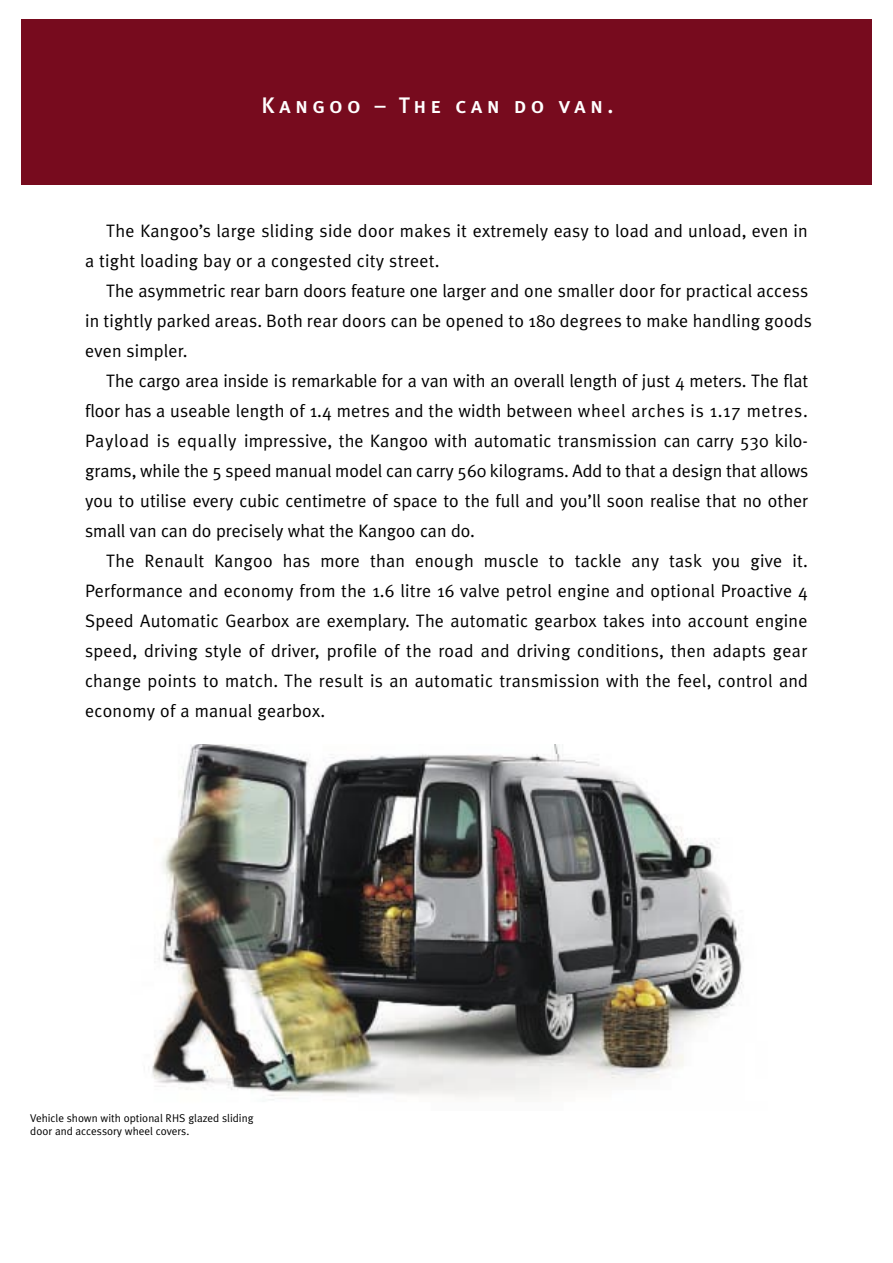
<style>
.page{position:relative;width:893px;height:1263px;background:#fff}
.page>*{position:absolute;margin:0;border:0;box-sizing:border-box;transform-origin:0 0}
.t1{font:22.5px "Meta Plus Medium Caps";letter-spacing:.185em;color:#fff}
.t2{font:18px "Meta Plus Normal";letter-spacing:.01em;color:#000}
.t3{font:11.25px/13.5px "Meta Plus Normal";color:#000}
</style>
<div class="page">
<img style="left:152px;top:745px;width:592px;height:355px">
<div style="left:21px;top:20px;width:851px;height:165px;background:#770b1e"></div>
<p class="t1" style="left:261px;top:92px;width:354px">Kangoo – The can do van.</p>
<p class="t2" style="left:106px;top:220px;width:703px">The Kangoo’s large sliding side door makes it extremely easy to load and unload, even in</p>
<p class="t2" style="left:85px;top:250px;width:356px">a tight loading bay or a congested city street.</p>
<p class="t2" style="left:106px;top:280px;width:703px">The asymmetric rear barn doors feature one larger and one smaller door for practical access</p>
<p class="t2" style="left:85px;top:310px;width:728px">in tightly parked areas. Both rear doors can be opened to 180 degrees to make handling goods</p>
<p class="t2" style="left:85px;top:340px;width:104px">even simpler.</p>
<p class="t2" style="left:106px;top:370px;width:703px">The cargo area inside is remarkable for a van with an overall length of just 4 meters. The flat</p>
<p class="t2" style="left:85px;top:400px;width:724px">floor has a useable length of 1.4 metres and the width between wheel arches is 1.17 metres.</p>
<p class="t2" style="left:85px;top:430px;width:724px">Payload is equally impressive, the Kangoo with automatic transmission can carry 530 kilo-</p>
<p class="t2" style="left:85px;top:460px;width:725px">grams, while the 5 speed manual model can carry 560 kilograms. Add to that a design that allows</p>
<p class="t2" style="left:85px;top:490px;width:725px">you to utilise every cubic centimetre of space to the full and you’ll soon realise that no other</p>
<p class="t2" style="left:85px;top:520px;width:391px">small van can do precisely what the Kangoo can do.</p>
<p class="t2" style="left:106px;top:550px;width:703px">The Renault Kangoo has more than enough muscle to tackle any task you give it.</p>
<p class="t2" style="left:85px;top:580px;width:724px">Performance and economy from the 1.6 litre 16 valve petrol engine and optional Proactive 4</p>
<p class="t2" style="left:85px;top:610px;width:724px">Speed Automatic Gearbox are exemplary. The automatic gearbox takes into account engine</p>
<p class="t2" style="left:85px;top:640px;width:724px">speed, driving style of driver, profile of the road and driving conditions, then adapts gear</p>
<p class="t2" style="left:85px;top:670px;width:724px">change points to match. The result is an automatic transmission with the feel, control and</p>
<p class="t2" style="left:85px;top:700px;width:242px">economy of a manual gearbox.</p>
<p class="t3" style="left:30px;top:1111px;width:225px">Vehicle shown with optional RHS glazed sliding door and accessory wheel covers.</p>
</div>
